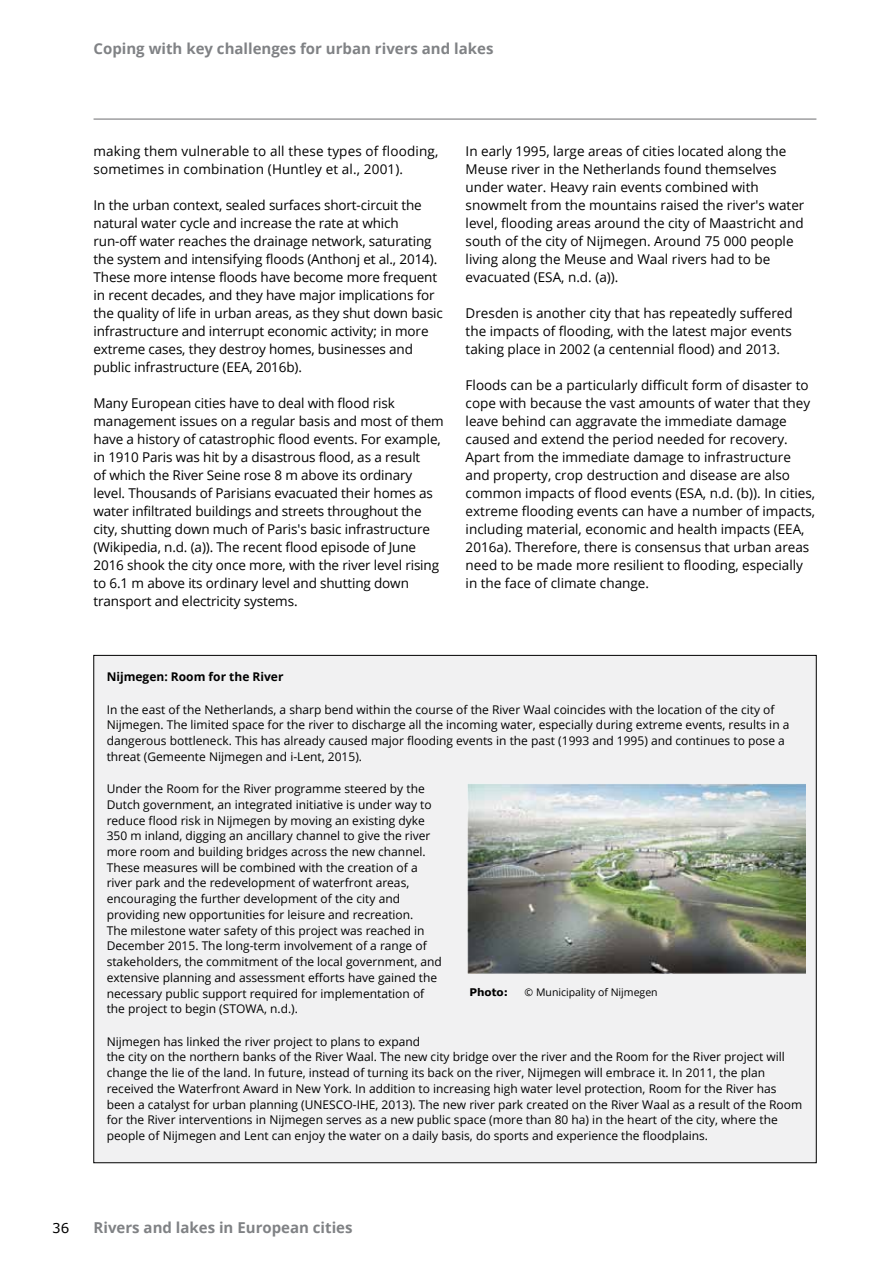
<style>
.page{position:relative;width:893px;height:1263px;background:#fff}
.page>*{position:absolute;margin:0;border:0;box-sizing:border-box;transform-origin:0 0}
.t1{font:700 15px "Open Sans";color:#808285}
.t2{font:13.5px/18px "Open Sans";letter-spacing:-.01em;color:#000}
.t3{font:13.5px/18px "Open Sans";letter-spacing:.01em;color:#000}
.t4{font:13.5px "Verdana";color:#000}
.t5{font:12px/15.8px "Open Sans";color:#000}
.t6{font:700 12px "Open Sans";color:#000}
.t7{font:10.5px "Open Sans";color:#000}
.t8{font:700 10.5px "Verdana";color:#000}
</style>
<div class="page">
<hr style="left:94px;top:119px;width:722px;height:1px;background:#6d6e71">
<div style="left:94px;top:655px;width:722px;height:508px;background:#f1f1f2"></div>
<img style="left:467px;top:784px;width:338px;height:189px">
<p class="t1" style="left:94px;top:38px;width:401px">Coping with key challenges for urban rivers and lakes</p>
<p class="t3" style="left:94px;top:142px;width:346px">making them vulnerable to all these types of flooding, sometimes in combination (Huntley et al., 2001).</p>
<p class="t2" style="left:94px;top:196px;width:351px">In the urban context, sealed surfaces short-circuit the natural water cycle and increase the rate at which run‑off water reaches the drainage network, saturating the system and intensifying floods (Anthonj et al., 2014).<br>These more intense floods have become more frequent in recent decades, and they have major implications for the quality of life in urban areas, as they shut down basic infrastructure and interrupt economic activity; in more extreme cases, they destroy homes, businesses and public infrastructure (EEA, 2016b).</p>
<p class="t2" style="left:94px;top:393px;width:352px">Many European cities have to deal with flood risk management issues on a regular basis and most of them have a history of catastrophic flood events. For example, in 1910 Paris was hit by a disastrous flood, as a result<br>of which the River Seine rose 8 m above its ordinary level. Thousands of Parisians evacuated their homes as water infiltrated buildings and streets throughout the city, shutting down much of Paris's basic infrastructure (Wikipedia, n.d. (a)). The recent flood episode of June 2016 shook the city once more, with the river level rising to 6.1 m above its ordinary level and shutting down transport and electricity systems.</p>
<p class="t2" style="left:466px;top:141px;width:340px">In early 1995, large areas of cities located along the Meuse river in the Netherlands found themselves under water. Heavy rain events combined with snowmelt from the mountains raised the river's water level, flooding areas around the city of Maastricht and south of the city of Nijmegen. Around 75 000 people living along the Meuse and Waal rivers had to be evacuated (ESA, n.d. (a)).</p>
<p class="t2" style="left:466px;top:303px;width:329px;text-align:justify">Dresden is another city that has repeatedly suffered the impacts of flooding, with the latest major events taking place in 2002 (a centennial flood) and 2013.</p>
<p class="t2" style="left:466px;top:375px;width:351px">Floods can be a particularly difficult form of disaster to cope with because the vast amounts of water that they leave behind can aggravate the immediate damage caused and extend the period needed for recovery.<br>Apart from the immediate damage to infrastructure and property, crop destruction and disease are also common impacts of flood events (ESA, n.d. (b)). In cities, extreme flooding events can have a number of impacts, including material, economic and health impacts (EEA, 2016a). Therefore, there is consensus that urban areas need to be made more resilient to flooding, especially in the face of climate change.</p>
<p class="t6" style="left:107px;top:668px;width:178px">Nijmegen: Room for the River</p>
<p class="t5" style="left:107px;top:701px;width:684px">In the east of the Netherlands, a sharp bend within the course of the River Waal coincides with the location of the city of Nijmegen. The limited space for the river to discharge all the incoming water, especially during extreme events, results in a dangerous bottleneck. This has already caused major flooding events in the past (1993 and 1995) and continues to pose a threat (Gemeente Nijmegen and i-Lent, 2015).</p>
<p class="t5" style="left:107px;top:780px;width:337px">Under the Room for the River programme steered by the Dutch government, an integrated initiative is under way to reduce flood risk in Nijmegen by moving an existing dyke 350 m inland, digging an ancillary channel to give the river more room and building bridges across the new channel.<br>These measures will be combined with the creation of a river park and the redevelopment of waterfront areas, encouraging the further development of the city and providing new opportunities for leisure and recreation.<br>The milestone water safety of this project was reached in December 2015. The long-term involvement of a range of stakeholders, the commitment of the local government, and extensive planning and assessment efforts have gained the necessary public support required for implementation of the project to begin (STOWA, n.d.).</p>
<p class="t5" style="left:107px;top:1033px;width:697px">Nijmegen has linked the river project to plans to expand<br>the city on the northern banks of the River Waal. The new city bridge over the river and the Room for the River project will change the lie of the land. In future, instead of turning its back on the river, Nijmegen will embrace it. In 2011, the plan received the Waterfront Award in New York. In addition to increasing high water level protection, Room for the River has been a catalyst for urban planning (UNESCO-IHE, 2013). The new river park created on the River Waal as a result of the Room for the River interventions in Nijmegen serves as a new public space (more than 80 ha) in the heart of the city, where the people of Nijmegen and Lent can enjoy the water on a daily basis, do sports and experience the floodplains.</p>
<p class="t8" style="left:469px;top:985px;width:40px">Photo:</p>
<p class="t7" style="left:525px;top:985px;width:135px">© Municipality of Nijmegen</p>
<p class="t4" style="left:52px;top:1219px;width:19px">36</p>
<p class="t1" style="left:94px;top:1217px;width:261px">Rivers and lakes in European cities</p>
</div>
